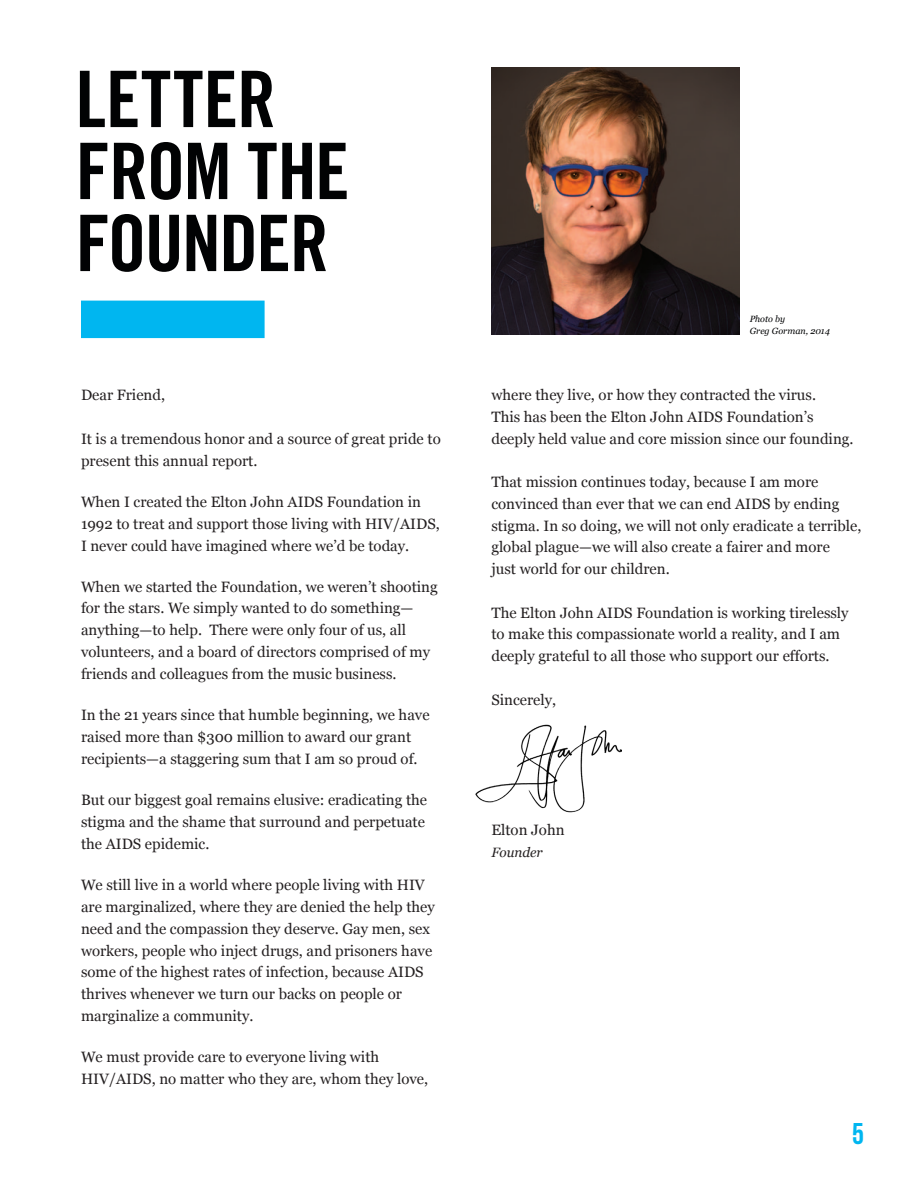
<style>
.page{position:relative;width:918px;height:1188px;background:#fff}
.page>*{position:absolute;margin:0;border:0;box-sizing:border-box;transform-origin:0 0}
.t1{font:78px "Trade Gothic Bold Cond Twenty";letter-spacing:-.015em;color:#010203}
.By_Numbers_-_Infogra{font:30px "Bebas Neue";color:#00b6f0}
.Letters_Body_Text{font:15px/21.9px "Georgia";color:#231f20}
.Letters_Body_Text-2{font:italic 13.5px "Georgia";color:#231f20}
.t2{font:italic 9px/12px "Georgia";color:#010203}
</style>
<div class="page">
<div style="left:81px;top:301px;width:184px;height:37px;background:#00b6f0"></div>
<img style="left:491px;top:68px;width:248px;height:266px">
<img style="left:475px;top:724px;width:146px;height:89px">
<p class="t1" style="left:76px;top:52px;width:202px">LETTER</p>
<p class="t1" style="left:76px;top:124px;width:275px">FROM THE</p>
<p class="t1" style="left:76px;top:196px;width:255px">FOUNDER</p>
<p class="Letters_Body_Text" style="left:81px;top:384px;width:86px">Dear Friend,</p>
<p class="Letters_Body_Text" style="left:81px;top:428px;width:361px">It is a tremendous honor and a source of great pride to present this annual report.</p>
<p class="Letters_Body_Text" style="left:81px;top:491px;width:360px">When I created the Elton John AIDS Foundation in<br>1992 to treat and support those living with HIV/AIDS,<br>I never could have imagined where we’d be today.</p>
<p class="Letters_Body_Text" style="left:81px;top:576px;width:358px">When we started the Foundation, we weren’t shooting for the stars. We simply wanted to do something— anything—to help. There were only four of us, all volunteers, and a board of directors comprised of my friends and colleagues from the music business.</p>
<p class="Letters_Body_Text" style="left:81px;top:704px;width:350px">In the 21 years since that humble beginning, we have raised more than $300 million to award our grant recipients—a staggering sum that I am so proud of.</p>
<p class="Letters_Body_Text" style="left:81px;top:789px;width:348px">But our biggest goal remains elusive: eradicating the stigma and the shame that surround and perpetuate the AIDS epidemic.</p>
<p class="Letters_Body_Text" style="left:81px;top:874px;width:355px">We still live in a world where people living with HIV are marginalized, where they are denied the help they need and the compassion they deserve. Gay men, sex workers, people who inject drugs, and prisoners have some of the highest rates of infection, because AIDS thrives whenever we turn our backs on people or marginalize a community.</p>
<p class="Letters_Body_Text" style="left:81px;top:1046px;width:349px">We must provide care to everyone living with<br>HIV/AIDS, no matter who they are, whom they love,</p>
<p class="t2" style="left:750px;top:313px;width:82px">Photo by<br>Greg Gorman, 2014</p>
<p class="Letters_Body_Text" style="left:491px;top:384px;width:326px">where they live, or how they contracted the virus.</p>
<p class="Letters_Body_Text" style="left:491px;top:406px;width:364px">This has been the Elton John AIDS Foundation’s deeply held value and core mission since our founding.</p>
<p class="Letters_Body_Text" style="left:491px;top:471px;width:372px">That mission continues today, because I am more convinced than ever that we can end AIDS by ending stigma. In so doing, we will not only eradicate a terrible, global plague—we will also create a fairer and more<br>just world for our children.</p>
<p class="Letters_Body_Text" style="left:491px;top:602px;width:359px">The Elton John AIDS Foundation is working tirelessly to make this compassionate world a reality, and I am deeply grateful to all those who support our efforts.</p>
<p class="Letters_Body_Text" style="left:491px;top:689px;width:66px">Sincerely,</p>
<p class="Letters_Body_Text" style="left:491px;top:819px;width:75px">Elton John</p>
<p class="Letters_Body_Text-2" style="left:491px;top:844px;width:53px">Founder</p>
<p class="By_Numbers_-_Infogra" style="left:852px;top:1118px;width:13px">5</p>
</div>
